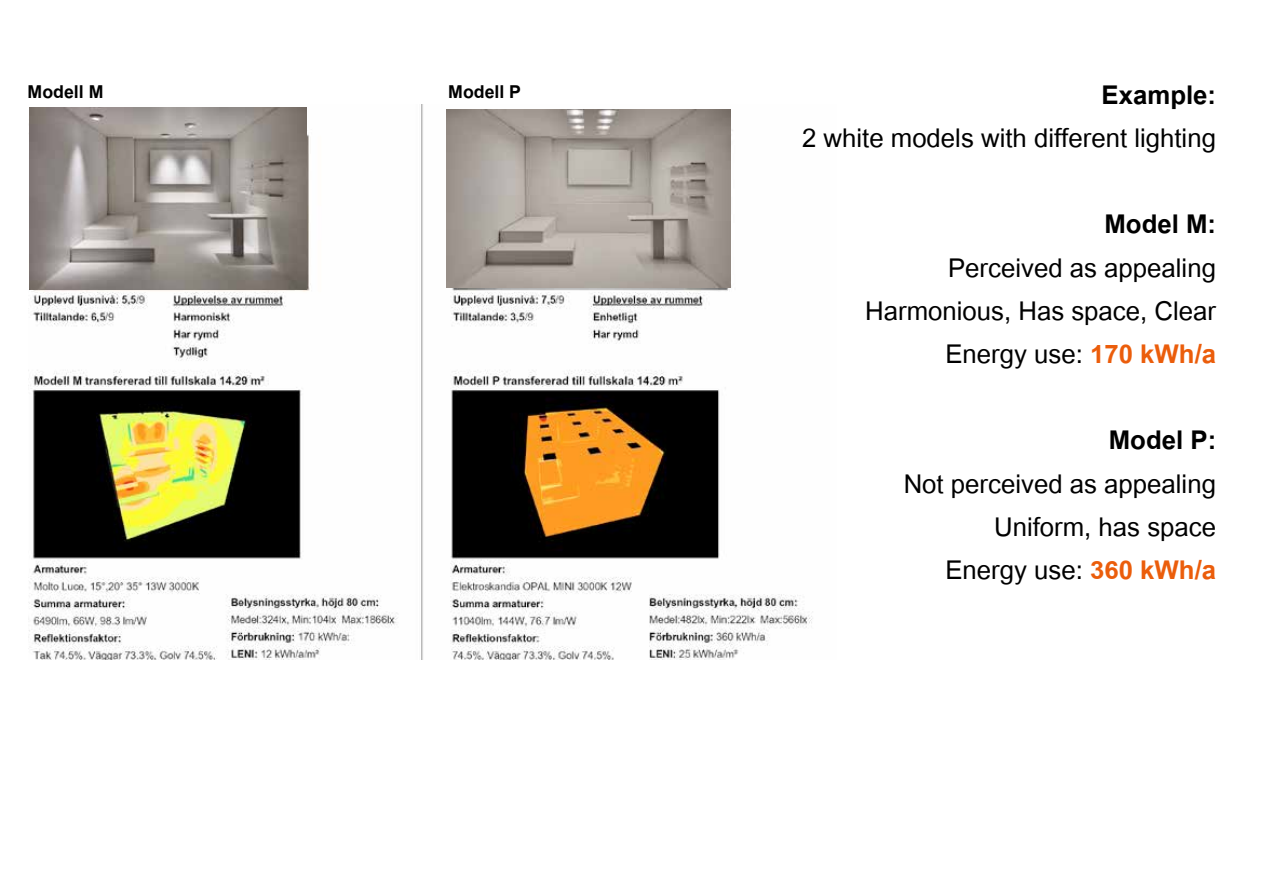
<style>
.page{position:relative;width:1263px;height:893px;background:#fff}
.page>*{position:absolute;margin:0;border:0;box-sizing:border-box;transform-origin:0 0}
.t1{font:36px/43.2px "Utsaah";color:#000;text-align:right}
.t2{font:700 36px "Utsaah";color:#000}
.t3{font:700 24.75px "Utsaah";color:#000}
.s1{font-weight:700;color:#eb5d0b}
</style>
<div class="page">
<img style="left:29px;top:104px;width:784px;height:555px">
<img style="left:30px;top:107px;width:276px;height:183px">
<img style="left:446px;top:109px;width:285px;height:178px">
<p class="t3" style="left:28px;top:78px;width:77px">Modell M</p>
<p class="t3" style="left:448px;top:78px;width:74px">Modell P</p>
<p class="t2" style="left:1101px;top:75px;width:116px">Example:</p>
<p class="t1" style="left:802px;top:118px;width:415px">2 white models with different lighting</p>
<p class="t2" style="left:1104px;top:204px;width:113px">Model M:</p>
<p class="t1" style="left:865px;top:247px;width:352px">Perceived as appealing<br>Harmonious, Has space, Clear<br>Energy use: <span class="s1">170 kWh/a</span></p>
<p class="t2" style="left:1109px;top:420px;width:109px">Model P:</p>
<p class="t1" style="left:904px;top:463px;width:314px">Not perceived as appealing<br>Uniform, has space<br>Energy use: <span class="s1">360 kWh/a</span></p>
</div>
